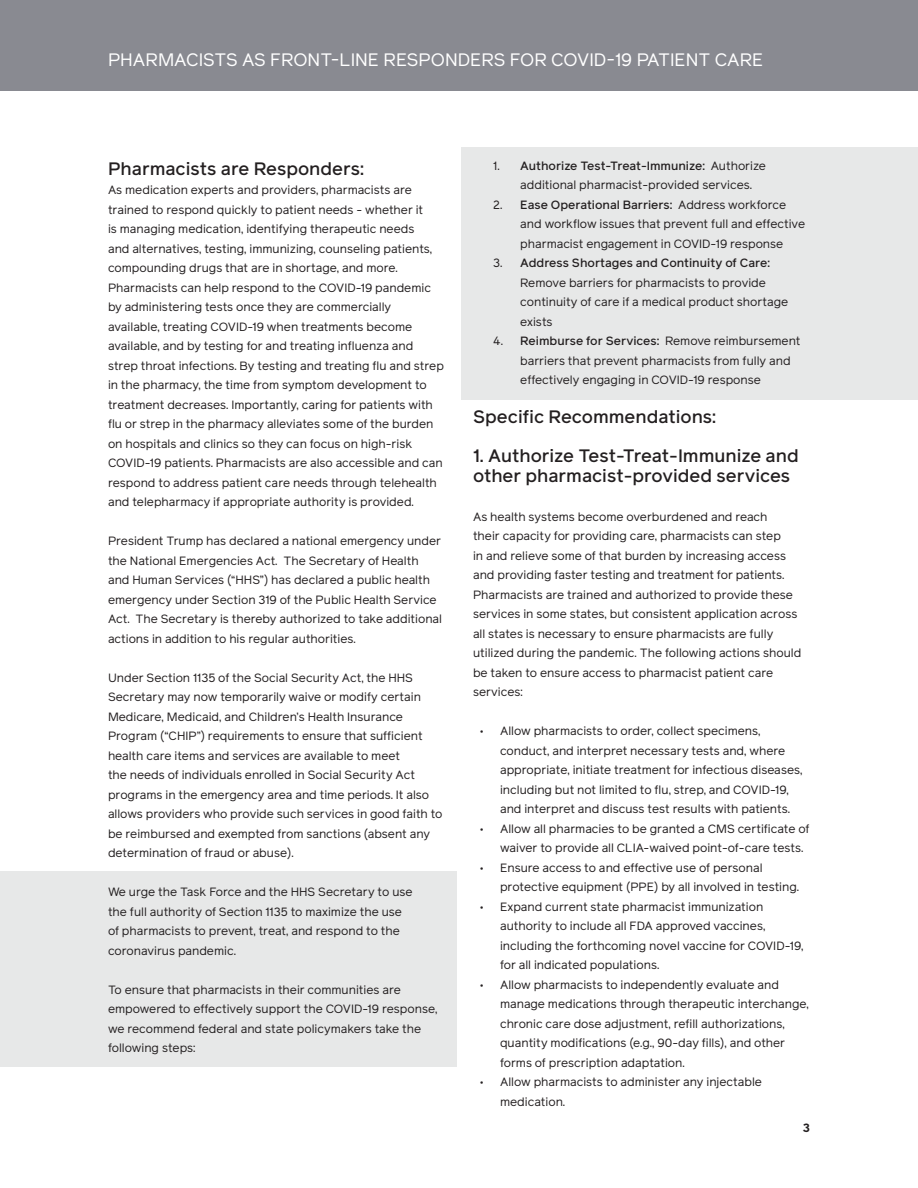
<style>
.page{position:relative;width:918px;height:1188px;background:#fff}
.page>*{position:absolute;margin:0;border:0;box-sizing:border-box;transform-origin:0 0}
.t1{font:500 18px/19.5px "Reader Pro";color:#231f20}
.t2{font:18px "Reader Pro";color:#fff}
.t3{font:12px/19.5px "Reader Pro";color:#231f20}
.t4{font:700 12px "Reader Pro";color:#231f20}
.s1{font-weight:500}
</style>
<div class="page">
<div style="left:461px;top:147px;width:457px;height:253px;background:#e7e8e8"></div>
<div style="left:0;top:871px;width:457px;height:196px;background:#e7e8e8"></div>
<div style="left:0;top:0;width:918px;height:90px;background:#898a91"></div>
<p class="t2" style="left:108px;top:47px;width:657px">PHARMACISTS AS FRONT-LINE RESPONDERS FOR COVID-19 PATIENT CARE</p>
<p class="t1" style="left:108px;top:158px;width:258px">Pharmacists are Responders:</p>
<p class="t3" style="left:108px;top:180px;width:337px">As medication experts and providers, pharmacists are trained to respond quickly to patient needs - whether it<br>is managing medication, identifying therapeutic needs<br>and alternatives, testing, immunizing, counseling patients, compounding drugs that are in shortage, and more.<br>Pharmacists can help respond to the COVID-19 pandemic by administering tests once they are commercially available, treating COVID-19 when treatments become available, and by testing for and treating influenza and strep throat infections. By testing and treating flu and strep in the pharmacy, the time from symptom development to treatment decreases. Importantly, caring for patients with flu or strep in the pharmacy alleviates some of the burden on hospitals and clinics so they can focus on high-risk COVID-19 patients. Pharmacists are also accessible and can respond to address patient care needs through telehealth and telepharmacy if appropriate authority is provided.</p>
<p class="t3" style="left:108px;top:531px;width:336px">President Trump has declared a national emergency under the National Emergencies Act. The Secretary of Health and Human Services (“HHS”) has declared a public health emergency under Section 319 of the Public Health Service Act. The Secretary is thereby authorized to take additional actions in addition to his regular authorities.</p>
<p class="t3" style="left:108px;top:668px;width:336px">Under Section 1135 of the Social Security Act, the HHS Secretary may now temporarily waive or modify certain Medicare, Medicaid, and Children’s Health Insurance Program (“CHIP”) requirements to ensure that sufficient health care items and services are available to meet<br>the needs of individuals enrolled in Social Security Act programs in the emergency area and time periods. It also allows providers who provide such services in good faith to be reimbursed and exempted from sanctions (absent any determination of fraud or abuse).</p>
<p class="t3" style="left:108px;top:882px;width:306px">We urge the Task Force and the HHS Secretary to use the full authority of Section 1135 to maximize the use of pharmacists to prevent, treat, and respond to the coronavirus pandemic.</p>
<p class="t3" style="left:108px;top:980px;width:331px">To ensure that pharmacists in their communities are empowered to effectively support the COVID-19 response, we recommend federal and state policymakers take the following steps:</p>
<p class="t3" style="left:520px;top:156px;width:247px;text-indent:-27px">1. <span class="s1">Authorize Test-Treat-Immunize:</span> Authorize additional pharmacist-provided services.</p>
<p class="t3" style="left:520px;top:195px;width:286px;text-indent:-27px">2. <span class="s1">Ease Operational Barriers:</span> Address workforce and workflow issues that prevent full and effective pharmacist engagement in COVID-19 response</p>
<p class="t3" style="left:520px;top:253px;width:269px;text-indent:-27px">3. <span class="s1">Address Shortages and Continuity of Care:<br></span>Remove barriers for pharmacists to provide continuity of care if a medical product shortage exists</p>
<p class="t3" style="left:520px;top:331px;width:282px;text-indent:-27px">4. <span class="s1">Reimburse for Services:</span> Remove reimbursement barriers that prevent pharmacists from fully and effectively engaging in COVID-19 response</p>
<p class="t1" style="left:473px;top:407px;width:245px">Specific Recommendations:</p>
<p class="t1" style="left:473px;top:446px;width:327px">1. Authorize Test-Treat-Immunize and other pharmacist-provided services</p>
<p class="t3" style="left:473px;top:507px;width:330px">As health systems become overburdened and reach<br>their capacity for providing care, pharmacists can step<br>in and relieve some of that burden by increasing access and providing faster testing and treatment for patients.<br>Pharmacists are trained and authorized to provide these services in some states, but consistent application across all states is necessary to ensure pharmacists are fully utilized during the pandemic. The following actions should be taken to ensure access to pharmacist patient care services:</p>
<p class="t3" style="left:500px;top:721px;width:304px;text-indent:-20px">• Allow pharmacists to order, collect specimens, conduct, and interpret necessary tests and, where appropriate, initiate treatment for infectious diseases, including but not limited to flu, strep, and COVID-19, and interpret and discuss test results with patients.</p>
<p class="t3" style="left:500px;top:819px;width:311px;text-indent:-20px">• Allow all pharmacies to be granted a CMS certificate of waiver to provide all CLIA-waived point-of-care tests.</p>
<p class="t3" style="left:500px;top:858px;width:301px;text-indent:-20px">• Ensure access to and effective use of personal protective equipment (PPE) by all involved in testing.</p>
<p class="t3" style="left:500px;top:897px;width:305px;text-indent:-20px">• Expand current state pharmacist immunization authority to include all FDA approved vaccines, including the forthcoming novel vaccine for COVID-19, for all indicated populations.</p>
<p class="t3" style="left:500px;top:975px;width:310px;text-indent:-20px">• Allow pharmacists to independently evaluate and manage medications through therapeutic interchange, chronic care dose adjustment, refill authorizations, quantity modifications (e.g., 90-day fills), and other forms of prescription adaptation.</p>
<p class="t3" style="left:500px;top:1072px;width:264px;text-indent:-20px">• Allow pharmacists to administer any injectable medication.</p>
<p class="t4" style="left:803px;top:1120px;width:9px">3</p>
</div>
